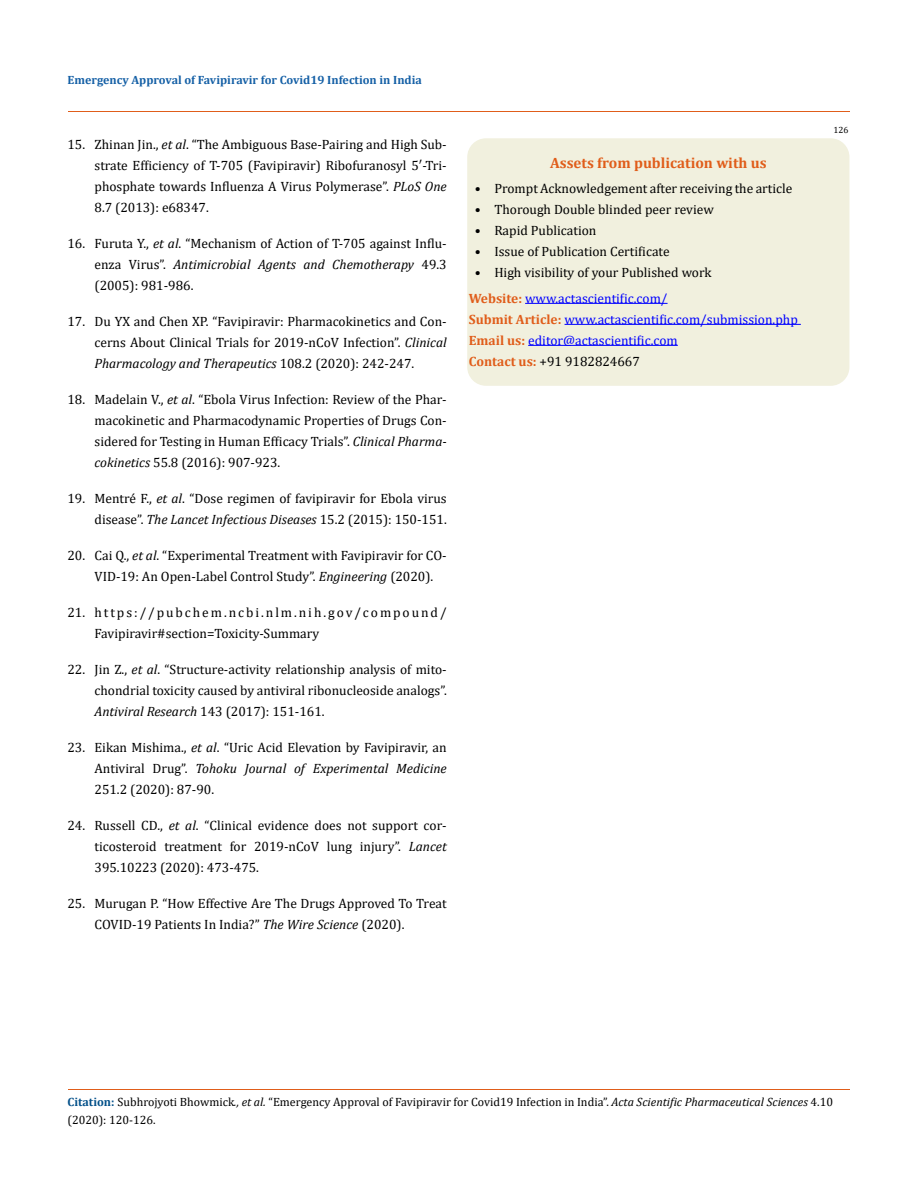
<style>
.page{position:relative;width:917px;height:1188px;background:#fff}
.page>*{position:absolute;margin:0;border:0;box-sizing:border-box;transform-origin:0 0}
.t1{font:700 15px "Cambria";color:#e05d1a}
.t2{font:13.5px/21px "Cambria";color:#000;text-align:justify}
.t3{font:13.5px/21px "Cambria";color:#00f}
.t4{font:12px/18px "Cambria";color:#000}
.t5{font:700 12px "Cambria";color:#1560a6}
.t6{font:9px "Cambria";color:#000}
.s1{font-style:italic}
.s2{font-weight:700;color:#e05d1a}
.s3{color:#000}
.s4{font-weight:700;color:#035089}
</style>
<div class="page">
<hr style="left:68px;top:111px;width:781px;height:1px;background:#e05d1a">
<div style="left:468px;top:139px;width:380px;height:246px;background:#f1f0de;border-radius:18px"></div>
<div style="left:467px;top:138px;width:382px;height:248px;border:2px solid #f1f0de;border-radius:18px"></div>
<hr style="left:525px;top:303px;width:142px;height:1px;background:#00f">
<hr style="left:564px;top:324px;width:236px;height:1px;background:#00f">
<hr style="left:528px;top:345px;width:149px;height:1px;background:#00f">
<hr style="left:68px;top:1089px;width:781px;height:1px;background:#e05d1a">
<p class="t5" style="left:68px;top:72px;width:356px">Emergency Approval of Favipiravir for Covid19 Infection in India</p>
<p class="t2" style="left:94px;top:134px;width:354px;text-indent:-27px">15. Zhinan Jin., <span class="s1">et al</span>. “The Ambiguous Base-Pairing and High Sub&shy;strate Efficiency of T-705 (Favipiravir) Ribofuranosyl 5′-Tri&shy;phosphate towards Influenza A Virus Polymerase”. <span class="s1">PLoS One </span>8.7 (2013): e68347.</p>
<p class="t2" style="left:94px;top:233px;width:354px;text-indent:-27px">16. Furuta Y., <span class="s1">et al</span>. “Mechanism of Action of T-705 against Influ&shy;enza Virus”. <span class="s1">Antimicrobial Agents and Chemotherapy</span> 49.3 (2005): 981-986.</p>
<p class="t2" style="left:94px;top:311px;width:354px;text-indent:-27px">17. Du YX and Chen XP. “Favipiravir: Pharmacokinetics and Con&shy;cerns About Clinical Trials for 2019-nCoV Infection”. <span class="s1">Clinical Pharmacology and Therapeutics</span> 108.2 (2020): 242-247.</p>
<p class="t2" style="left:94px;top:389px;width:354px;text-indent:-27px">18. Madelain V., <span class="s1">et al</span>. “Ebola Virus Infection: Review of the Phar&shy;macokinetic and Pharmacodynamic Properties of Drugs Con&shy;sidered for Testing in Human Efficacy Trials”. <span class="s1">Clinical Pharma&shy;cokinetics</span> 55.8 (2016): 907-923.</p>
<p class="t2" style="left:67px;top:488px;width:381px;text-align:right">19. Mentré F., <span class="s1">et al</span>. “Dose regimen of favipiravir for Ebola virus disease”. <span class="s1">The Lancet Infectious Diseases</span> 15.2 (2015): 150-151.</p>
<p class="t2" style="left:94px;top:545px;width:354px;text-indent:-27px">20. Cai Q., <span class="s1">et al</span>. “Experimental Treatment with Favipiravir for CO-<br>VID-19: An Open-Label Control Study”. <span class="s1">Engineering</span> (2020).</p>
<p class="t2" style="left:94px;top:602px;width:353px;text-indent:-27px">21. https://pubchem.ncbi.nlm.nih.gov/compound/<br>Favipiravir#section=Toxicity-Summary</p>
<p class="t2" style="left:94px;top:659px;width:354px;text-indent:-27px">22. Jin Z., <span class="s1">et al</span>. “Structure-activity relationship analysis of mito&shy;chondrial toxicity caused by antiviral ribonucleoside analogs”.<br><span class="s1">Antiviral Research</span> 143 (2017): 151-161.</p>
<p class="t2" style="left:94px;top:737px;width:354px;text-indent:-27px">23. Eikan Mishima., <span class="s1">et al</span>. “Uric Acid Elevation by Favipiravir, an Antiviral Drug”. <span class="s1">Tohoku Journal of Experimental Medicine </span>251.2 (2020): 87-90.</p>
<p class="t2" style="left:94px;top:815px;width:354px;text-indent:-27px">24. Russell CD., <span class="s1">et al</span>. “Clinical evidence does not support cor&shy;ticosteroid treatment for 2019-nCoV lung injury”. <span class="s1">Lancet </span>395.10223 (2020): 473-475.</p>
<p class="t2" style="left:94px;top:893px;width:354px;text-indent:-27px">25. Murugan P. “How Effective Are The Drugs Approved To Treat<br>COVID-19 Patients In India?” <span class="s1">The Wire Science</span> (2020).</p>
<p class="t1" style="left:550px;top:152px;width:218px">Assets from publication with us</p>
<p class="t2" style="left:475px;top:178px;width:319px">• Prompt Acknowledgement after receiving the article</p>
<p class="t2" style="left:475px;top:199px;width:240px">• Thorough Double blinded peer review</p>
<p class="t2" style="left:475px;top:220px;width:123px">• Rapid Publication</p>
<p class="t2" style="left:475px;top:241px;width:196px">• Issue of Publication Certificate</p>
<p class="t2" style="left:475px;top:262px;width:238px">• High visibility of your Published work</p>
<p class="t3" style="left:468px;top:287px;width:330px"><span class="s2">Website:</span> www.actascientific.com/<br><span class="s2">Submit Article:</span> www.actascientific.com/submission.php <span class="s2">Email us:</span> editor@actascientific.com<br><span class="s2">Contact us:</span> <span class="s3">+91 9182824667</span></p>
<p class="t6" style="left:833px;top:124px;width:16px">126</p>
<p class="t4" style="left:68px;top:1093px;width:767px"><span class="s4">Citation:</span> Subhrojyoti Bhowmick<span class="s1">., et al.</span> “Emergency Approval of Favipiravir for Covid19 Infection in India”. <span class="s1">Acta Scientific Pharmaceutical Sciences</span> 4.10 (2020): 120-126.</p>
</div>
